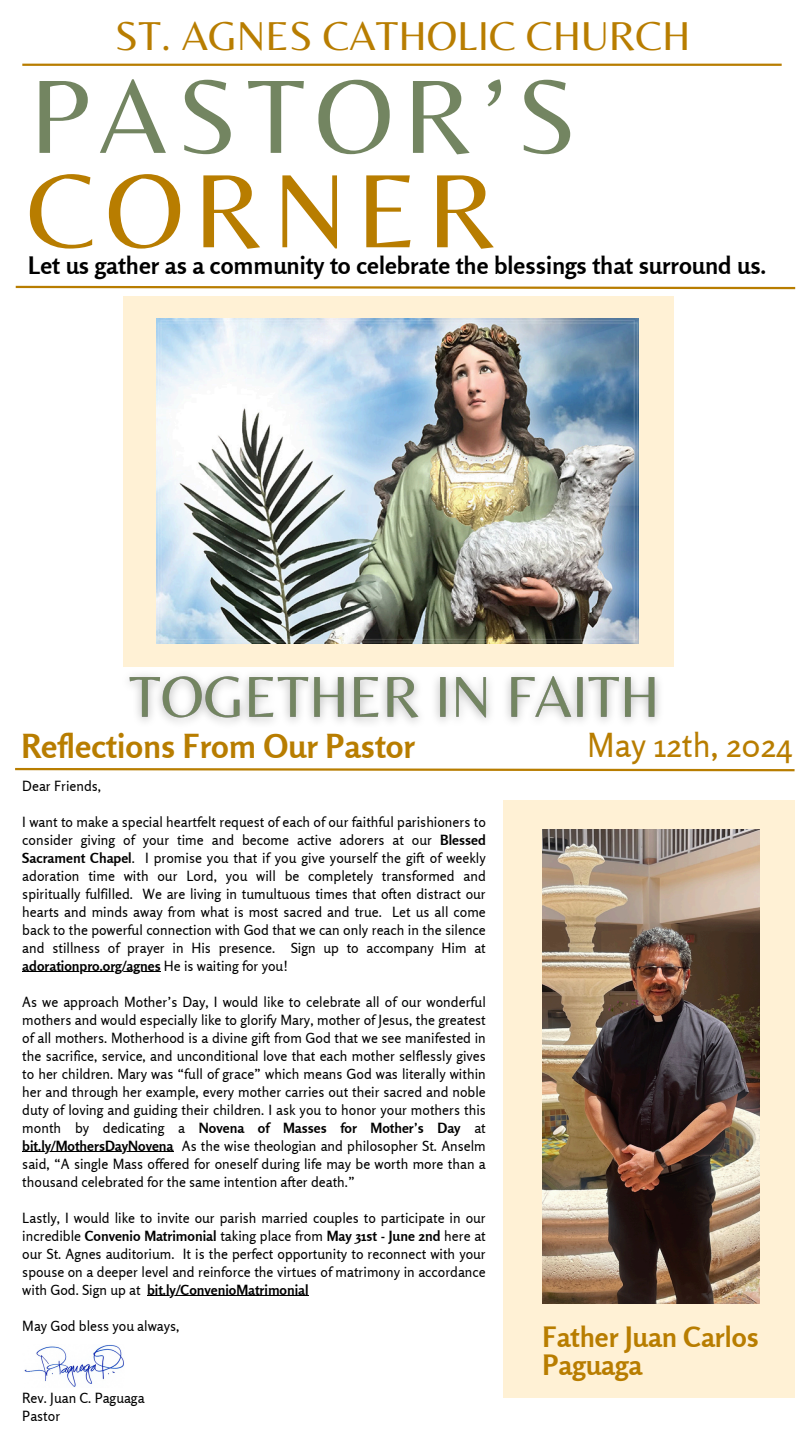
<style>
.page{position:relative;width:810px;height:1440px;background:#fff}
.page>*{position:absolute;margin:0;border:0;box-sizing:border-box;transform-origin:0 0}
.t1{font:108.5px "Belleza";letter-spacing:.09em;color:#738561}
.t2{font:108.5px "Belleza";letter-spacing:.09em;color:#b87d00}
.t3{font:42px "Belleza";color:#b87d00}
.t4{font:700 33px "Rosario";color:#b87d00}
.t5{font:33px "Rosario";color:#b87d00}
.t6{font:700 28px/27.8px "Rosario";color:#b87d00}
.t7{font:700 24px "Rosario";color:#000}
.t8{font:14px/18px "Rosario";color:#000;text-align:justify}
.t9{font:700 14px "Rosario";color:#000}
.s1{font-weight:700}
.s2{font-weight:400}
</style>
<div class="page">
<div style="left:124px;top:296px;width:550px;height:371px;background:#fff1d5"></div>
<img style="left:157px;top:318px;width:481px;height:326px">
<svg style="left:15px;top:285px;width:781px;height:5px"></svg>
<hr style="left:22px;top:64px;width:760px;height:2px;background:#b87d00">
<div style="left:503px;top:800px;width:292px;height:598px;background:#fff1d5"></div>
<svg style="left:15px;top:767px;width:780px;height:5px"></svg>
<img style="left:542px;top:830px;width:218px;height:473px">
<img style="left:123px;top:661px;width:536px;height:62px">
<hr style="left:22px;top:972px;width:139px;height:1px;background:#000">
<hr style="left:22px;top:1152px;width:152px;height:1px;background:#000">
<hr style="left:147px;top:1296px;width:162px;height:1px;background:#000">
<img style="left:24px;top:1345px;width:100px;height:42px">
<p class="t3" style="left:115px;top:11px;width:577px">ST. AGNES CATHOLIC CHURCH</p>
<h3 class="t1" style="left:30px;top:52px;width:548px">PASTOR’S</h3>
<h1 class="t2" style="left:27px;top:147px;width:471px">CORNER</h1>
<p class="t7" style="left:28px;top:251px;width:740px">Let us gather as a community to celebrate the blessings that surround us.</p>
<h5 class="t4" style="left:22px;top:726px;width:395px">Reflections From Our Pastor</h5>
<h4 class="t5" style="left:587px;top:724px;width:207px">May 12th, 2024</h4>
<p class="t8" style="left:22px;top:777px;width:80px">Dear Friends,</p>
<p class="t8" style="left:22px;top:813px;width:465px">I want to make a special heartfelt request of each of our faithful parishioners to consider giving of your time and become active adorers at our <span class="s1">Blessed Sacrament Chapel</span>. I promise you that if you give yourself the gift of weekly adoration time with our Lord, you will be completely transformed and spiritually fulfilled. We are living in tumultuous times that often distract our hearts and minds away from what is most sacred and true. Let us all come back to the powerful connection with God that we can only reach in the silence and stillness of prayer in His presence. Sign up to accompany Him at</p>
<p class="t9" style="left:22px;top:957px;width:267px">adorationpro.org/agnes <span class="s2">He is waiting for you!</span></p>
<p class="t8" style="left:22px;top:993px;width:465px">As we approach Mother’s Day, I would like to celebrate all of our wonderful mothers and would especially like to glorify Mary, mother of Jesus, the greatest of all mothers. Motherhood is a divine gift from God that we see manifested in the sacrifice, service, and unconditional love that each mother selflessly gives to her children. Mary was “full of grace” which means God was literally within her and through her example, every mother carries out their sacred and noble duty of loving and guiding their children. I ask you to honor your mothers this month by dedicating a <span class="s1">Novena of Masses for Mother’s Day</span> at</p>
<p class="t8" style="left:22px;top:1137px;width:465px"><span class="s1">bit.ly/MothersDayNovena</span> As the wise theologian and philosopher St. Anselm said, “A single Mass offered for oneself during life may be worth more than a thousand celebrated for the same intention after death.”</p>
<p class="t8" style="left:22px;top:1209px;width:465px">Lastly, I would like to invite our parish married couples to participate in our incredible <span class="s1">Convenio Matrimonial</span> taking place from <span class="s1">May 31st - June 2nd</span> here at our St. Agnes auditorium. It is the perfect opportunity to reconnect with your spouse on a deeper level and reinforce the virtues of matrimony in accordance</p>
<p class="t8" style="left:22px;top:1281px;width:120px">with God. Sign up at</p>
<p class="t9" style="left:147px;top:1281px;width:163px">bit.ly/ConvenioMatrimonial</p>
<p class="t8" style="left:22px;top:1317px;width:159px">May God bless you always,</p>
<p class="t8" style="left:22px;top:1389px;width:124px">Rev. Juan C. Paguaga<br>Pastor</p>
<p class="t6" style="left:542px;top:1323px;width:218px">Father Juan Carlos<br>Paguaga</p>
</div>
